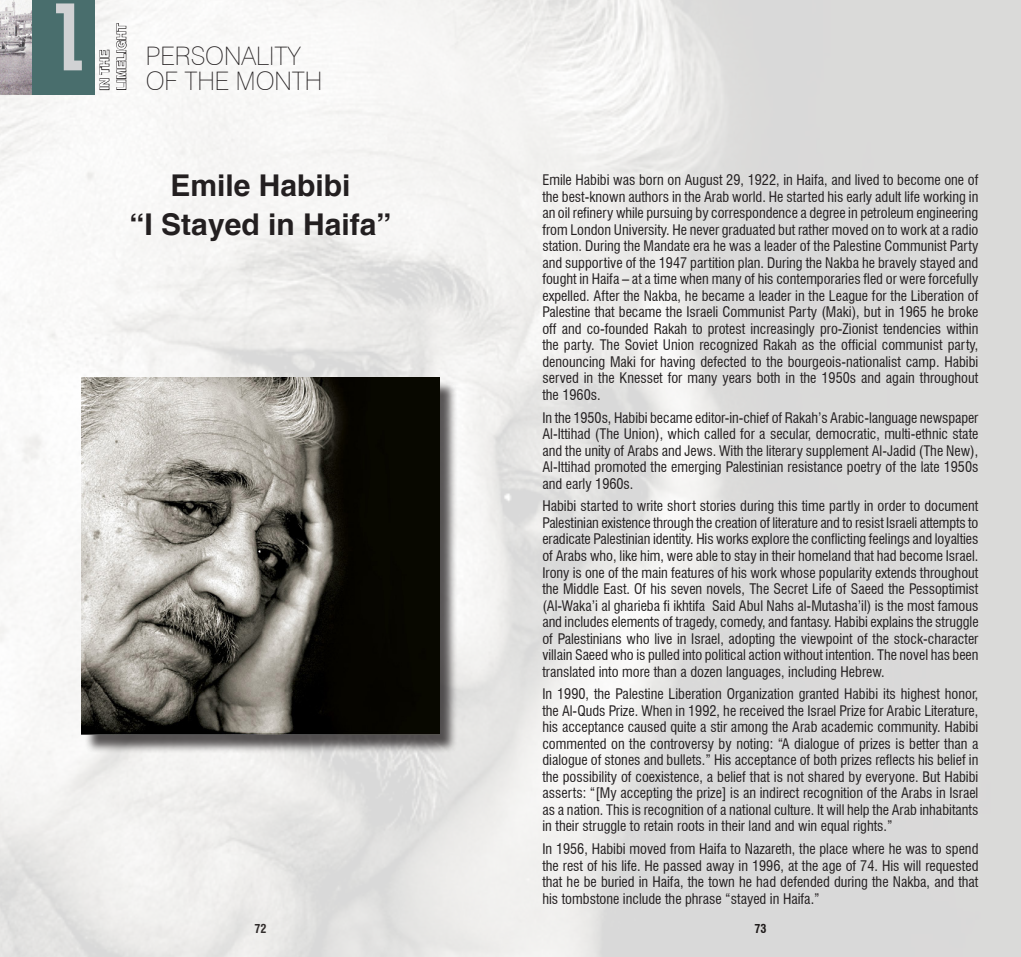
<style>
.page{position:relative;width:1021px;height:957px;background:#fff}
.page>*{position:absolute;margin:0;border:0;box-sizing:border-box;transform-origin:0 0}
.t1{font:900 90px "Nilland";color:#d1d2d4}
.Title-2{font:700 30px/39px "Switzerland";color:#231f20;text-align:center}
.t2{font:100 25.5px/25.5px "Swiss 721 BT";color:#231f20}
.Text{font:condensed 14.25px/16.5px "Swiss 721 BT";color:#231f20;text-align:justify}
.Text-2{font:700 12.45px "Switzerland";color:#fff}
.t3{font:700 condensed 12px "Swiss 721 BT";color:#231f20}
</style>
<div class="page">
<img style="left:0;top:0;width:1020px;height:957px">
<div style="left:0;top:0;width:95px;height:95px;background:#496e6d"></div>
<img style="left:0;top:0;width:32px;height:95px">
<svg style="left:99px;top:23px;width:28px;height:67px"></svg>
<div style="left:84px;top:380px;width:374px;height:373px;background:#231f20;opacity:.75"></div>
<img style="left:82px;top:377px;width:357px;height:358px">
<p class="t1" style="left:58px;top:-20px;width:25px">l</p>
<p class="Text-2" style="left:114px;top:90px;width:68px;rotate:-90deg">LIMELIGHT</p>
<p class="Text-2" style="left:97px;top:90px;width:42px;rotate:-90deg">IN THE</p>
<p class="t2" style="left:146px;top:43px;width:178px">PERSONALITY<br>OF THE MONTH</p>
<p class="Title-2" style="left:130px;top:166px;width:263px">Emile Habibi<br>“I Stayed in Haifa”</p>
<p class="Text" style="left:542px;top:172px;width:437px">Emile Habibi was born on August 29, 1922, in Haifa, and lived to become one of the best-known authors in the Arab world. He started his early adult life working in an oil refinery while pursuing by correspondence a degree in petroleum engineering from London University. He never graduated but rather moved on to work at a radio station. During the Mandate era he was a leader of the Palestine Communist Party and supportive of the 1947 partition plan. During the Nakba he bravely stayed and fought in Haifa – at a time when many of his contemporaries fled or were forcefully expelled. After the Nakba, he became a leader in the League for the Liberation of Palestine that became the Israeli Communist Party (Maki), but in 1965 he broke off and co-founded Rakah to protest increasingly pro-Zionist tendencies within the party. The Soviet Union recognized Rakah as the official communist party, denouncing Maki for having defected to the bourgeois-nationalist camp. Habibi served in the Knesset for many years both in the 1950s and again throughout the 1960s.</p>
<p class="Text" style="left:542px;top:409px;width:437px">In the 1950s, Habibi became editor-in-chief of Rakah’s Arabic-language newspaper Al-Ittihad (The Union), which called for a secular, democratic, multi-ethnic state and the unity of Arabs and Jews. With the literary supplement Al-Jadid (The New), Al-Ittihad promoted the emerging Palestinian resistance poetry of the late 1950s and early 1960s.</p>
<p class="Text" style="left:542px;top:498px;width:437px">Habibi started to write short stories during this time partly in order to document Palestinian existence through the creation of literature and to resist Israeli attempts to eradicate Palestinian identity. His works explore the conflicting feelings and loyalties of Arabs who, like him, were able to stay in their homeland that had become Israel.<br>Irony is one of the main features of his work whose popularity extends throughout the Middle East. Of his seven novels, The Secret Life of Saeed the Pessoptimist (Al-Waka’i al gharieba fi ikhtifa Said Abul Nahs al-Mutasha’il) is the most famous and includes elements of tragedy, comedy, and fantasy. Habibi explains the struggle of Palestinians who live in Israel, adopting the viewpoint of the stock-character villain Saeed who is pulled into political action without intention. The novel has been translated into more than a dozen languages, including Hebrew.</p>
<p class="Text" style="left:542px;top:686px;width:437px">In 1990, the Palestine Liberation Organization granted Habibi its highest honor, the Al-Quds Prize. When in 1992, he received the Israel Prize for Arabic Literature, his acceptance caused quite a stir among the Arab academic community. Habibi commented on the controversy by noting: “A dialogue of prizes is better than a dialogue of stones and bullets.” His acceptance of both prizes reflects his belief in the possibility of coexistence, a belief that is not shared by everyone. But Habibi asserts: “[My accepting the prize] is an indirect recognition of the Arabs in Israel as a nation. This is recognition of a national culture. It will help the Arab inhabitants in their struggle to retain roots in their land and win equal rights.”</p>
<p class="Text" style="left:542px;top:841px;width:437px">In 1956, Habibi moved from Haifa to Nazareth, the place where he was to spend the rest of his life. He passed away in 1996, at the age of 74. His will requested that he be buried in Haifa, the town he had defended during the Nakba, and that his tombstone include the phrase “stayed in Haifa.”</p>
<p class="t3" style="left:254px;top:921px;width:13px">72</p>
<p class="t3" style="left:754px;top:921px;width:13px">73</p>
</div>
